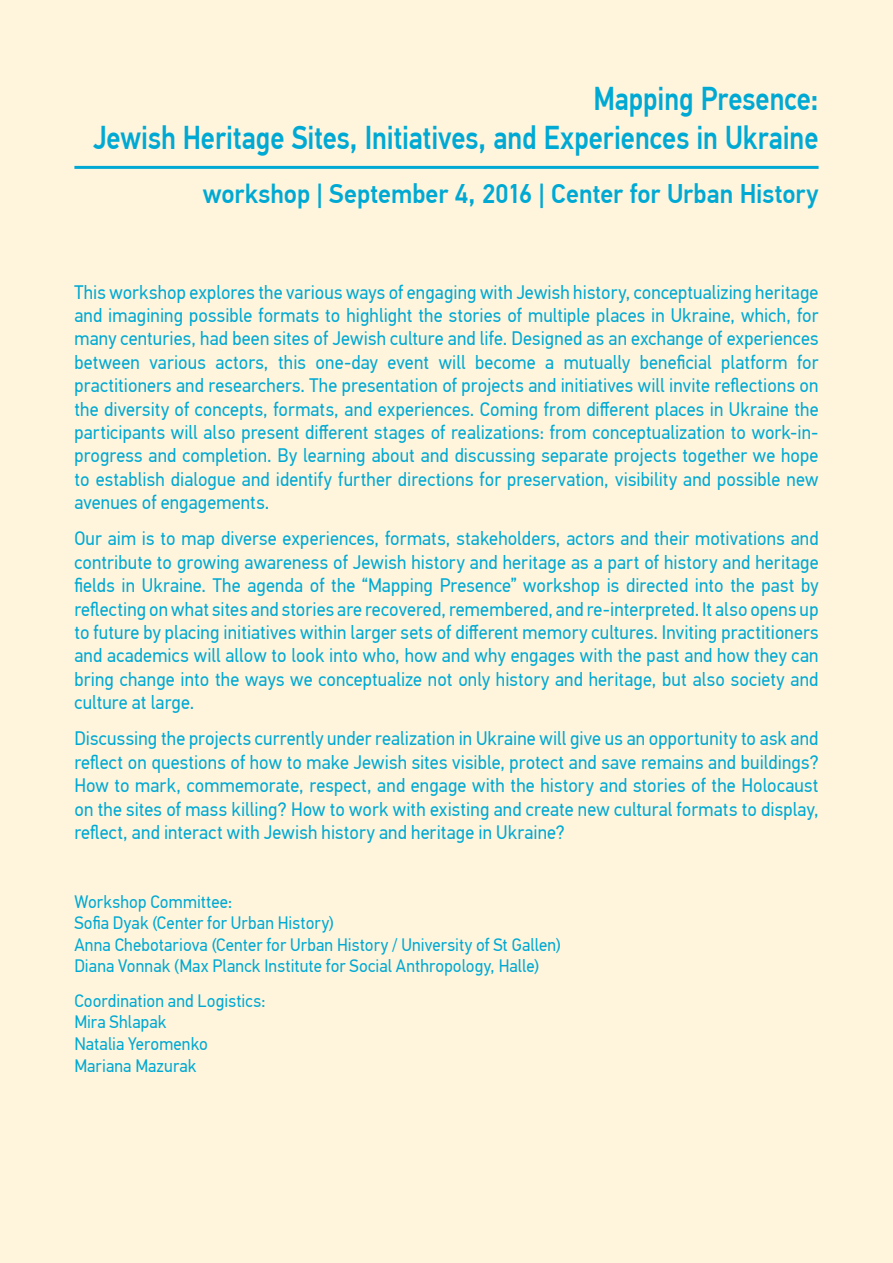
<style>
.page{position:relative;width:893px;height:1263px;background:#fef5dc}
.page>*{position:absolute;margin:0;border:0;box-sizing:border-box;transform-origin:0 0}
.Fließtext_en{font:500 33px "PF Din Text Pro";letter-spacing:-.005em;color:#00a9d4;scale:.85 1}
.Fließtext_en-2{font:500 27px "PF Din Text Pro";color:#00a9d4;scale:.95 1}
.Fließtext_en-3{font:19.5px/23.4px "PF Din Text Pro";letter-spacing:.005em;color:#00a9d4;text-align:justify;scale:.95 1}
.Fließtext_en-4{font:18px "PF Din Text Pro";letter-spacing:.005em;color:#00a9d4;scale:.95 1}
</style>
<div class="page">
<hr style="left:74px;top:166px;width:745px;height:3px;background:#00a9d4">
<p class="Fließtext_en" style="left:593px;top:79px;width:266px">Mapping Presence:</p>
<p class="Fließtext_en" style="left:93px;top:118px;width:855px">Jewish Heritage Sites, Initiatives, and Experiences in Ukraine</p>
<p class="Fließtext_en-2" style="left:203px;top:177px;width:650px">workshop | September 4, 2016 | Center for Urban History</p>
<p class="Fließtext_en-3" style="left:74px;top:280px;width:785px">This workshop explores the various ways of engaging with Jewish history, conceptualizing heritage and imagining possible formats to highlight the stories of multiple places in Ukraine, which, for many centuries, had been sites of Jewish culture and life. Designed as an exchange of experiences between various actors, this one-day event will become a mutually beneficial platform for practitioners and researchers. The presentation of projects and initiatives will invite reflections on the diversity of concepts, formats, and experiences. Coming from different places in Ukraine the participants will also present different stages of realizations: from conceptualization to work-in&shy;progress and completion. By learning about and discussing separate projects together we hope to establish dialogue and identify further directions for preservation, visibility and possible new avenues of engagements.</p>
<p class="Fließtext_en-3" style="left:74px;top:527px;width:785px">Our aim is to map diverse experiences, formats, stakeholders, actors and their motivations and contribute to growing awareness of Jewish history and heritage as a part of history and heritage fields in Ukraine. The agenda of the “Mapping Presence” workshop is directed into the past by reflecting on what sites and stories are recovered, remembered, and re-interpreted. It also opens up to future by placing initiatives within larger sets of different memory cultures. Inviting practitioners and academics will allow to look into who, how and why engages with the past and how they can bring change into the ways we conceptualize not only history and heritage, but also society and culture at large.</p>
<p class="Fließtext_en-3" style="left:74px;top:727px;width:785px">Discussing the projects currently under realization in Ukraine will give us an opportunity to ask and reflect on questions of how to make Jewish sites visible, protect and save remains and buildings?<br>How to mark, commemorate, respect, and engage with the history and stories of the Holocaust on the sites of mass killing? How to work with existing and create new cultural formats to display, reflect, and interact with Jewish history and heritage in Ukraine?</p>
<p class="Fließtext_en-4" style="left:74px;top:891px;width:168px">Workshop Committee:</p>
<p class="Fließtext_en-4" style="left:74px;top:912px;width:275px">Sofia Dyak (Center for Urban History)</p>
<p class="Fließtext_en-4" style="left:74px;top:934px;width:513px">Anna Chebotariova (Center for Urban History / University of St Gallen)</p>
<p class="Fließtext_en-4" style="left:74px;top:956px;width:491px">Diana Vonnak (Max Planck Institute for Social Anthropology, Halle)</p>
<p class="Fließtext_en-4" style="left:74px;top:990px;width:203px">Coordination and Logistics:</p>
<p class="Fließtext_en-4" style="left:74px;top:1011px;width:99px">Mira Shlapak</p>
<p class="Fließtext_en-4" style="left:74px;top:1033px;width:142px">Natalia Yeromenko</p>
<p class="Fließtext_en-4" style="left:74px;top:1055px;width:130px">Mariana Mazurak</p>
</div>
